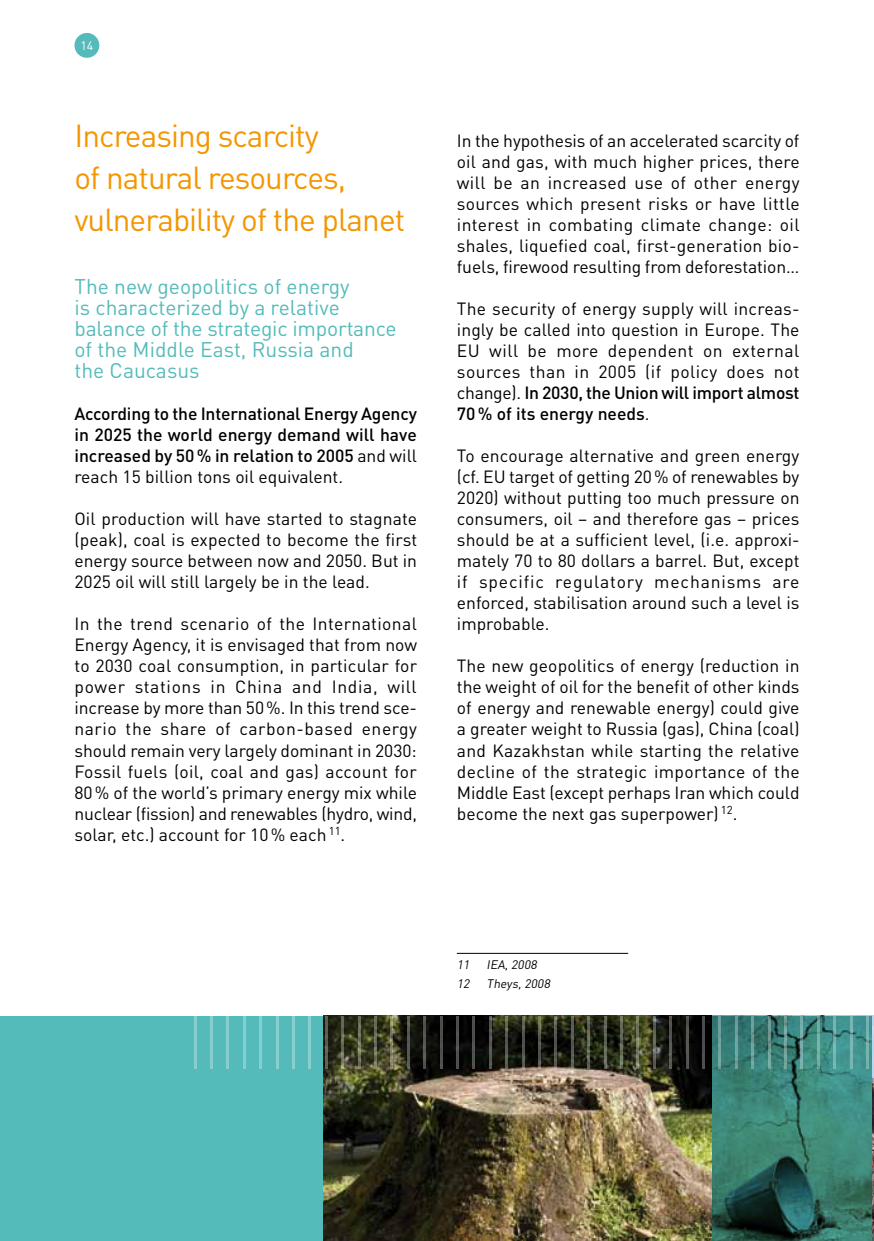
<style>
.page{position:relative;width:874px;height:1241px;background:#fff}
.page>*{position:absolute;margin:0;border:0;box-sizing:border-box;transform-origin:0 0}
.t1{font:300 52.5px "Myriad Pro";color:#fff}
.t2{font:31.5px/42px "DIN Pro";letter-spacing:-.03em;color:#f39600}
.t3{font:21px/21px "DIN Pro";color:#54bbba}
.t4{font:17.5px/21px "DIN Pro";color:#000;text-align:justify}
.t5{font:500 17.5px/21px "DIN Pro";color:#000;text-align:justify}
.t6{font:italic 12.25px/18.9px "DIN Pro";color:#000}
.t7{font:12.25px "DIN Pro";color:#fff}
.s1{font-weight:400}
.s2{font-weight:500}
</style>
<div class="page">
<div style="left:0;top:1015px;width:873px;height:225px;background:#54bbba"></div>
<div style="left:74px;top:33px;width:25px;height:25px;background:#54bbba;border-radius:50%"></div>
<hr style="left:873px;top:1015px;width:1px;height:225px;background:#f39600">
<img style="left:323px;top:1015px;width:550px;height:225px">
<hr style="left:456px;top:952px;width:172px;height:1px;background:#000">
<p class="t7" style="left:80px;top:37px;width:14px">14</p>
<h2 class="t2" style="left:74px;top:113px;width:332px">Increasing scarcity<br>of natural resources, vulnerability of the planet</h2>
<p class="t3" style="left:74px;top:275px;width:323px">The new geopolitics of energy<br>is characterized by a relative balance of the strategic importance of the Middle East, Russia and<br>the Caucasus</p>
<p class="t5" style="left:74px;top:402px;width:344px">According to the International Energy Agency in 2025 the world energy demand will have increased by 50% in relation to 2005 <span class="s1">and will reach 15 billion tons oil equivalent.</span></p>
<p class="t4" style="left:74px;top:507px;width:344px">Oil production will have started to stagnate (peak), coal is expected to become the first energy source between now and 2050. But in 2025 oil will still largely be in the lead.</p>
<p class="t4" style="left:74px;top:612px;width:344px">In the trend scenario of the International Energy Agency, it is envisaged that from now to 2030 coal consumption, in particular for power stations in China and India, will increase by more than 50%. In this trend sce&shy;nario the share of carbon-based energy should remain very largely dominant in 2030:<br>Fossil fuels (oil, coal and gas) account for 80% of the world’s primary energy mix while nuclear (fission) and renewables (hydro, wind, solar, etc.) account for 10% each <sup>11</sup>.</p>
<p class="t4" style="left:456px;top:129px;width:344px;text-align:left">In the hypothesis of an accelerated scarcity of oil and gas, with much higher prices, there will be an increased use of other energy sources which present risks or have little interest in combating climate change: oil shales, liquefied coal, first-generation bio&shy;fuels, firewood resulting from deforestation…</p>
<p class="t4" style="left:456px;top:297px;width:344px">The security of energy supply will increas&shy;ingly be called into question in Europe. The EU will be more dependent on external sources than in 2005 (if policy does not change). <span class="s2">In 2030, the Union will import almost 70% of its energy needs</span>.</p>
<p class="t4" style="left:456px;top:444px;width:344px">To encourage alternative and green energy (cf. EU target of getting 20% of renewables by 2020) without putting too much pressure on consumers, oil – and therefore gas – prices should be at a sufficient level, (i.e. approxi&shy;mately 70 to 80 dollars a barrel. But, except if specific regulatory mechanisms are enforced, stabilisation around such a level is improbable.</p>
<p class="t4" style="left:456px;top:654px;width:344px">The new geopolitics of energy (reduction in the weight of oil for the benefit of other kinds of energy and renewable energy) could give a greater weight to Russia (gas), China (coal) and Kazakhstan while starting the relative decline of the strategic importance of the Middle East (except perhaps Iran which could become the next gas superpower) <sup>12</sup>.</p>
<p class="t6" style="left:456px;top:954px;width:97px">11 IEA,2008<br>12 Theys,2008</p>
<h1 class="t1" style="left:189px;top:1008px;width:684px">||||||||||||||||||||||||||||||||||||||||||</h1>
</div>
